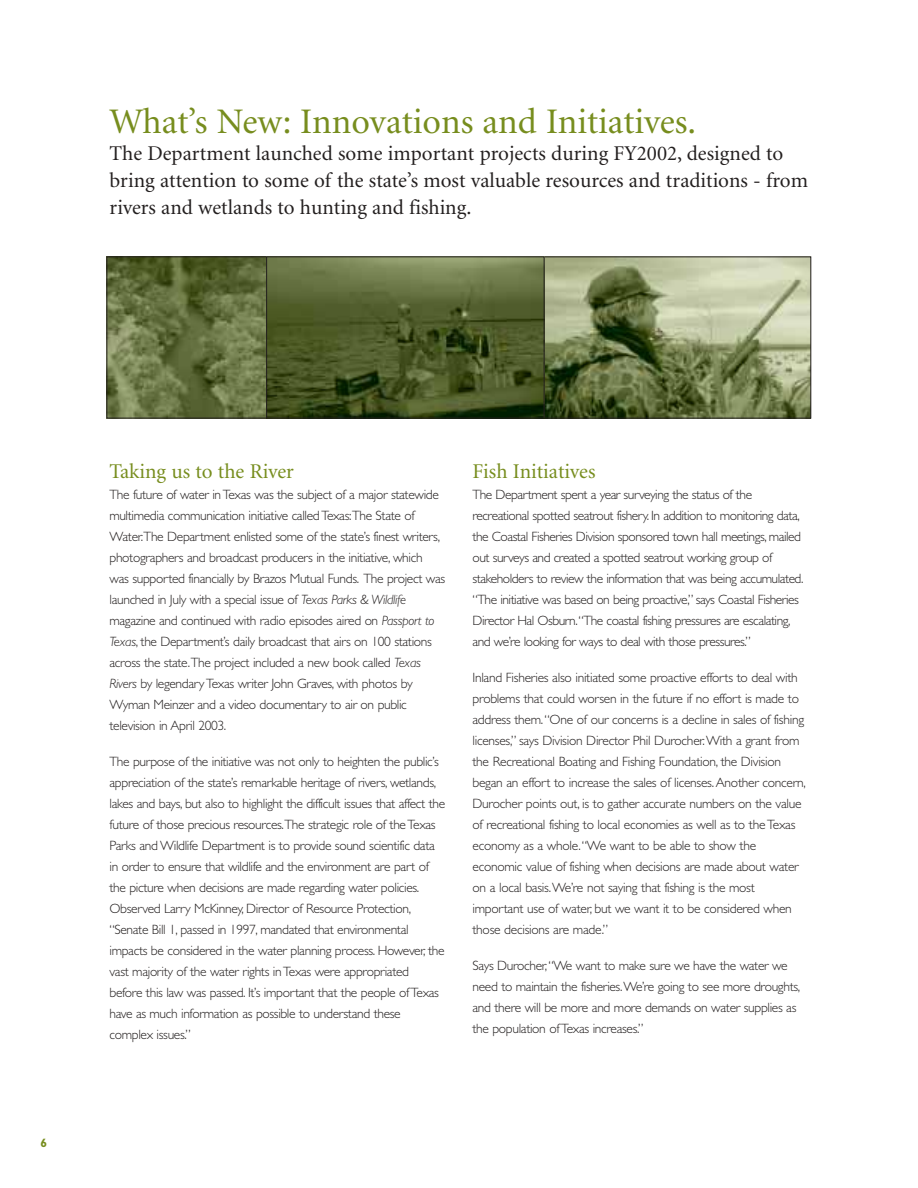
<style>
.page{position:relative;width:918px;height:1188px;background:#fff}
.page>*{position:absolute;margin:0;border:0;box-sizing:border-box;transform-origin:0 0}
.t1{font:36px "Minion";color:#778d1e}
.t2{font:21px/27px "Minion";color:#231f1f}
.t3{font:21px "Minion";color:#778d1e}
.t4{font:300 13.5px/21px "Gill Sans";letter-spacing:-.025em;color:#231f1f}
.t5{font:700 12px "Gill Sans";color:#778d1e}
.s1{font-style:italic}
</style>
<div class="page">
<img style="left:108px;top:258px;width:158px;height:158px">
<div style="left:106px;top:256px;width:162px;height:162px;border:1px solid #231f1f"></div>
<svg style="left:544px;top:258px;width:265px;height:158px;background:#8a936b"></svg>
<div style="left:542px;top:256px;width:269px;height:162px;border:1px solid #231f1f"></div>
<svg style="left:268px;top:258px;width:274px;height:158px;background:#525f2f"></svg>
<div style="left:266px;top:256px;width:278px;height:162px;border:1px solid #231f1f"></div>
<h1 class="t1" style="left:110px;top:107px;width:588px">What’s New: Innovations and Initiatives.</h1>
<h2 class="t2" style="left:110px;top:141px;width:700px">The Department launched some important projects during FY2002, designed to bring attention to some of the state’s most valuable resources and traditions - from rivers and wetlands to hunting and fishing.</h2>
<p class="t5" style="left:41px;top:1139px;width:8px">6</p>
<h2 class="t3" style="left:110px;top:463px;width:186px">Taking us to the River</h2>
<p class="t4" style="left:110px;top:485px;width:337px">The future of water in Texas was the subject of a major statewide multimedia communication initiative called Texas:The State of Water.The Department enlisted some of the state’s finest writers, photographers and broadcast producers in the initiative, which was supported financially by Brazos Mutual Funds. The project was launched in July with a special issue of <span class="s1">Texas Parks &amp; Wildlife </span>magazine and continued with radio episodes aired on <span class="s1">Passport to Texas</span>, the Department’s daily broadcast that airs on 100 stations across the state.The project included a new book called <span class="s1">Texas Rivers</span> by legendary Texas writer John Graves, with photos by Wyman Meinzer and a video documentary to air on public television in April 2003.</p>
<p class="t4" style="left:110px;top:752px;width:337px">The purpose of the initiative was not only to heighten the public’s appreciation of the state’s remarkable heritage of rivers, wetlands, lakes and bays, but also to highlight the difficult issues that affect the future of those precious resources.The strategic role of the Texas Parks and Wildlife Department is to provide sound scientific data in order to ensure that wildlife and the environment are part of the picture when decisions are made regarding water policies.<br>Observed Larry McKinney, Director of Resource Protection, “Senate Bill 1, passed in 1997, mandated that environmental impacts be considered in the water planning process. However, the vast majority of the water rights in Texas were appropriated before this law was passed. It’s important that the people of Texas have as much information as possible to understand these complex issues.”</p>
<h2 class="t3" style="left:472px;top:463px;width:124px">Fish Initiatives</h2>
<p class="t4" style="left:472px;top:485px;width:332px">The Department spent a year surveying the status of the recreational spotted seatrout fishery. In addition to monitoring data, the Coastal Fisheries Division sponsored town hall meetings, mailed out surveys and created a spotted seatrout working group of stakeholders to review the information that was being accumulated. “The initiative was based on being proactive,” says Coastal Fisheries Director Hal Osburn.“The coastal fishing pressures are escalating, and we’re looking for ways to deal with those pressures.”</p>
<p class="t4" style="left:472px;top:668px;width:335px">Inland Fisheries also initiated some proactive efforts to deal with problems that could worsen in the future if no effort is made to address them.“One of our concerns is a decline in sales of fishing licenses,” says Division Director Phil Durocher.With a grant from the Recreational Boating and Fishing Foundation, the Division began an effort to increase the sales of licenses.Another concern, Durocher points out, is to gather accurate numbers on the value of recreational fishing to local economies as well as to the Texas economy as a whole.“We want to be able to show the economic value of fishing when decisions are made about water on a local basis.We’re not saying that fishing is the most important use of water, but we want it to be considered when those decisions are made.”</p>
<p class="t4" style="left:472px;top:956px;width:329px">Says Durocher,“We want to make sure we have the water we need to maintain the fisheries.We’re going to see more droughts, and there will be more and more demands on water supplies as the population of Texas increases.”</p>
</div>
